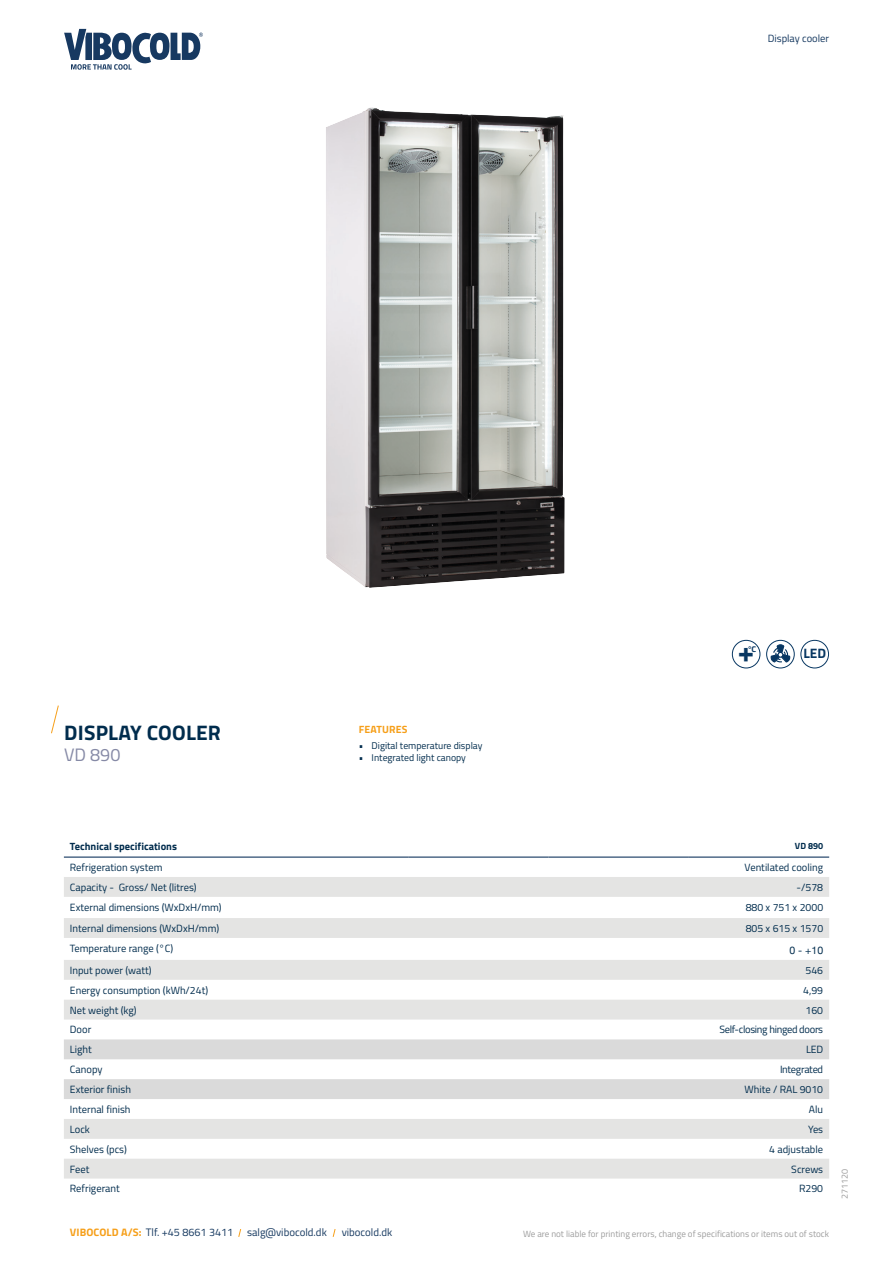
<style>
.page{position:relative;width:893px;height:1263px;background:#fff}
.page>*{position:absolute;margin:0;border:0;box-sizing:border-box;transform-origin:0 0}
.t1{font:700 29.25px "Titillium";color:#083762}
.Blue_text{font:700 21px "Titillium";letter-spacing:.01em;color:#002c4d}
.kategori{font:18px "Titillium Web";color:#868aa6}
.t2{font:700 13.65px "Titillium";color:#083762}
.Overskrift{font:10.8px "Titillium Web";color:#163960}
.Blue_text-2{font:10.5px "Titillium";color:#002c4d}
.Blue_text-3{font:10.5px "Titillium";letter-spacing:-.03em;color:#002c4d}
.Blue_text-4{font:700 10.5px "Titillium";color:#002c4d}
.t3{font:10.5px "Titillium Web";color:#163960}
.Features_-_Orange{font:700 10.5px "Titillium";letter-spacing:.01em;color:#f69f19}
.Blue_text-5{font:10.5px "Helvetica Neue";color:#002c4d}
.t4{font:9.75px "Titillium";color:#002c4d}
.Præoverskrifter{font:9px "Titillium Web";color:#9d9d9d}
.Blue_text-6{font:700 9px "Titillium";color:#002c4d}
.t5{font:700 8.25px "Titillium";color:#083762;scale:1.06 1}
.s1{font-weight:700;color:#f69f19}
</style>
<div class="page">
<svg style="left:64px;top:29px;width:139px;height:41px"></svg>
<svg style="left:51px;top:705px;width:8px;height:29px"></svg>
<svg style="left:64px;top:877px;width:765px;height:301px"></svg>
<svg style="left:64px;top:1039px;width:765px;height:60px;fill:#dadada"></svg>
<hr style="left:64px;top:856px;width:344px;height:2px;background:#163960">
<hr style="left:408px;top:856px;width:141px;height:2px;background:#163960">
<hr style="left:549px;top:856px;width:140px;height:2px;background:#163960">
<hr style="left:689px;top:856px;width:140px;height:2px;background:#163960">
<svg style="left:238px;top:1229px;width:4px;height:8px"></svg>
<svg style="left:332px;top:1229px;width:4px;height:8px"></svg>
<img style="left:326px;top:108px;width:238px;height:480px">
<div style="left:732px;top:640px;width:28px;height:28px;border:1px solid #083762;border-radius:50%"></div>
<div style="left:800px;top:640px;width:29px;height:28px;border:1px solid #083762;border-radius:50%"></div>
<div style="left:766px;top:640px;width:29px;height:28px;border:1px solid #083762;border-radius:50%"></div>
<svg style="left:770px;top:643px;width:20px;height:19px"></svg>
<p class="t3" style="left:768px;top:31px;width:63px">Display cooler</p>
<p class="Blue_text" style="left:64px;top:716px;width:158px">DISPLAY COOLER</p>
<p class="kategori" style="left:64px;top:741px;width:58px">VD 890</p>
<p class="Features_-_Orange" style="left:359px;top:721px;width:50px">FEATURES</p>
<p class="t4" style="left:359px;top:739px;width:125px">• Digital temperature display</p>
<p class="t4" style="left:359px;top:750px;width:109px">• Integrated light canopy</p>
<p class="t5" style="left:747px;top:643px;width:10px">°C</p>
<p class="t2" style="left:803px;top:643px;width:24px">LED</p>
<p class="t1" style="left:738px;top:629px;width:18px">+</p>
<p class="Blue_text-4" style="left:70px;top:839px;width:109px">Technical specifications</p>
<p class="Blue_text-6" style="left:795px;top:839px;width:30px">VD 890</p>
<p class="Blue_text-2" style="left:70px;top:860px;width:94px">Refrigeration system</p>
<p class="Blue_text-2" style="left:745px;top:860px;width:80px">Ventilated cooling</p>
<p class="Blue_text-2" style="left:70px;top:879px;width:128px">Capacity - Gross/ Net (litres)</p>
<p class="Blue_text-2" style="left:797px;top:879px;width:28px">-/578</p>
<p class="Blue_text-2" style="left:70px;top:899px;width:153px">External dimensions (WxDxH/mm)</p>
<p class="Blue_text-2" style="left:746px;top:899px;width:79px">880 x 751 x 2000</p>
<p class="Blue_text-2" style="left:70px;top:920px;width:151px">Internal dimensions (WxDxH/mm)</p>
<p class="Blue_text-2" style="left:746px;top:920px;width:79px">805 x 615 x 1570</p>
<p class="Blue_text-2" style="left:70px;top:940px;width:105px">Temperature range (°C)</p>
<p class="Blue_text-5" style="left:789px;top:944px;width:35px">0 - +10</p>
<p class="Blue_text-2" style="left:70px;top:962px;width:83px">Input power (watt)</p>
<p class="Blue_text-2" style="left:805px;top:962px;width:19px">546</p>
<p class="Blue_text-2" style="left:70px;top:982px;width:140px">Energy consumption (kWh/24t)</p>
<p class="Blue_text-2" style="left:803px;top:982px;width:21px">4,99</p>
<p class="Blue_text-2" style="left:70px;top:1002px;width:68px">Net weight (kg)</p>
<p class="Blue_text-2" style="left:805px;top:1002px;width:19px">160</p>
<p class="Blue_text-2" style="left:70px;top:1022px;width:23px">Door</p>
<p class="Blue_text-3" style="left:719px;top:1022px;width:105px">Self-closing hinged doors</p>
<p class="Blue_text-2" style="left:70px;top:1042px;width:24px">Light</p>
<p class="Blue_text-2" style="left:806px;top:1042px;width:18px">LED</p>
<p class="Blue_text-2" style="left:70px;top:1062px;width:34px">Canopy</p>
<p class="Blue_text-3" style="left:780px;top:1062px;width:45px">Integrated</p>
<p class="Blue_text-2" style="left:70px;top:1082px;width:63px">Exterior finish</p>
<p class="Blue_text-2" style="left:744px;top:1082px;width:80px">White / RAL 9010</p>
<p class="Blue_text-2" style="left:70px;top:1101px;width:62px">Internal finish</p>
<p class="Blue_text-2" style="left:809px;top:1101px;width:16px">Alu</p>
<p class="Blue_text-2" style="left:70px;top:1121px;width:22px">Lock</p>
<p class="Blue_text-2" style="left:808px;top:1121px;width:17px">Yes</p>
<p class="Blue_text-2" style="left:70px;top:1141px;width:58px">Shelves (pcs)</p>
<p class="Blue_text-2" style="left:769px;top:1141px;width:55px">4 adjustable</p>
<p class="Blue_text-2" style="left:70px;top:1161px;width:21px">Feet</p>
<p class="Blue_text-2" style="left:791px;top:1161px;width:33px">Screws</p>
<p class="Blue_text-2" style="left:70px;top:1181px;width:51px">Refrigerant</p>
<p class="Blue_text-2" style="left:799px;top:1181px;width:26px">R290</p>
<p class="Overskrift" style="left:70px;top:1225px;width:165px"><span class="s1">VIBOCOLD A/S:</span> Tlf. +45 8661 3411</p>
<p class="Overskrift" style="left:247px;top:1225px;width:81px">salg@vibocold.dk</p>
<p class="Overskrift" style="left:342px;top:1225px;width:52px">vibocold.dk</p>
<p class="Præoverskrifter" style="left:523px;top:1227px;width:308px">We are not liable for printing errors, change of specifications or items out of stock</p>
<p class="Præoverskrifter" style="left:838px;top:1199px;width:32px;rotate:-90deg">271120</p>
</div>
